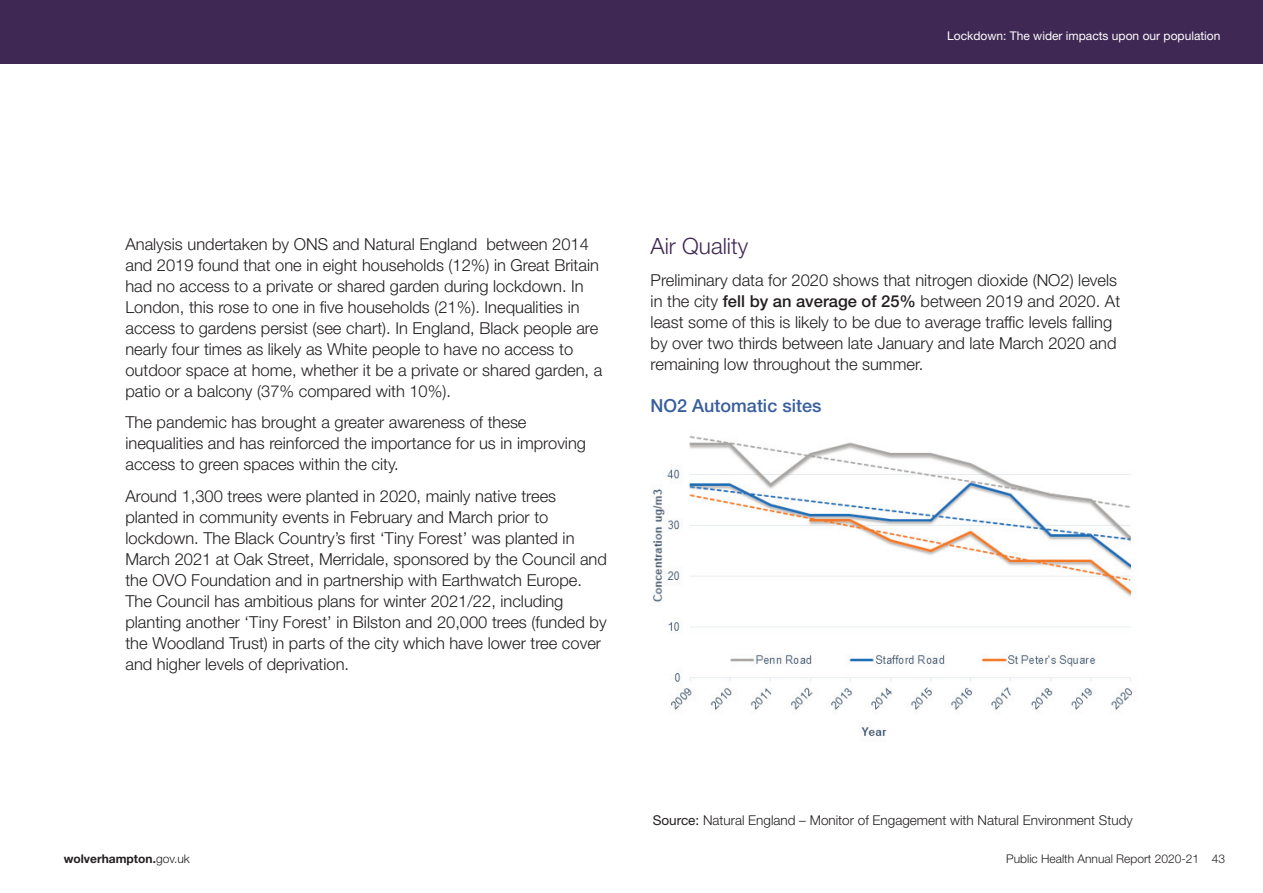
<style>
.page{position:relative;width:1263px;height:893px;background:#fff}
.page>*{position:absolute;margin:0;border:0;box-sizing:border-box;transform-origin:0 0}
.t1{font:300 22.5px "Helvetica Neue LT Std";color:#402854}
.t2{font:500 18px "Helvetica Neue LT Std";color:#385e9e}
.t3{font:300 16.5px/21px "Helvetica Neue LT Std";color:#231f20}
.t4{font:300 13.5px "Helvetica Neue LT Std";color:#231f20}
.t5{font:12px "Helvetica Neue LT Std";color:#fff}
.t6{font:300 12px "Helvetica Neue LT Std";color:#231f20}
.t7{font:700 12px "Helvetica Neue LT Std";color:#231f20}
.s1{font-weight:500}
.s2{font-weight:400}
.s3{font-weight:300}
</style>
<div class="page">
<div style="left:0;top:0;width:1263px;height:64px;background:#402854"></div>
<img style="left:652px;top:436px;width:480px;height:300px">
<p class="t5" style="left:947px;top:32px;width:275px">Lockdown: The wider impacts upon our population</p>
<p class="t3" style="left:125px;top:235px;width:478px">Analysis undertaken by ONS and Natural England between 2014 and 2019 found that one in eight households (12%) in Great Britain had no access to a private or shared garden during lockdown. In London, this rose to one in five households (21%). Inequalities in access to gardens persist (see chart). In England, Black people are nearly four times as likely as White people to have no access to outdoor space at home, whether it be a private or shared garden, a patio or a balcony (37% compared with 10%).</p>
<p class="t3" style="left:125px;top:414px;width:462px">The pandemic has brought a greater awareness of these inequalities and has reinforced the importance for us in improving access to green spaces within the city.</p>
<p class="t3" style="left:125px;top:487px;width:483px">Around 1,300 trees were planted in 2020, mainly native trees planted in community events in February and March prior to lockdown. The Black Country’s first ‘Tiny Forest’ was planted in March 2021 at Oak Street, Merridale, sponsored by the Council and the OVO Foundation and in partnership with Earthwatch Europe.<br>The Council has ambitious plans for winter 2021/22, including planting another ‘Tiny Forest’ in Bilston and 20,000 trees (funded by the Woodland Trust) in parts of the city which have lower tree cover and higher levels of deprivation.</p>
<h1 class="t1" style="left:651px;top:238px;width:99px">Air Quality</h1>
<p class="t3" style="left:651px;top:271px;width:471px">Preliminary data for 2020 shows that nitrogen dioxide (NO2) levels in the city <span class="s1">fell by an average of 25%</span> between 2019 and 2020. At least some of this is likely to be due to average traffic levels falling by over two thirds between late January and late March 2020 and remaining low throughout the summer.</p>
<p class="t2" style="left:651px;top:399px;width:172px">NO2 Automatic sites</p>
<p class="t4" style="left:653px;top:816px;width:481px"><span class="s2">Source:</span> Natural England – Monitor of Engagement with Natural Environment Study</p>
<p class="t7" style="left:64px;top:855px;width:127px">wolverhampton.<span class="s3">gov.uk</span></p>
<p class="t6" style="left:1006px;top:855px;width:221px">Public Health Annual Report 2020-21 43</p>
</div>
